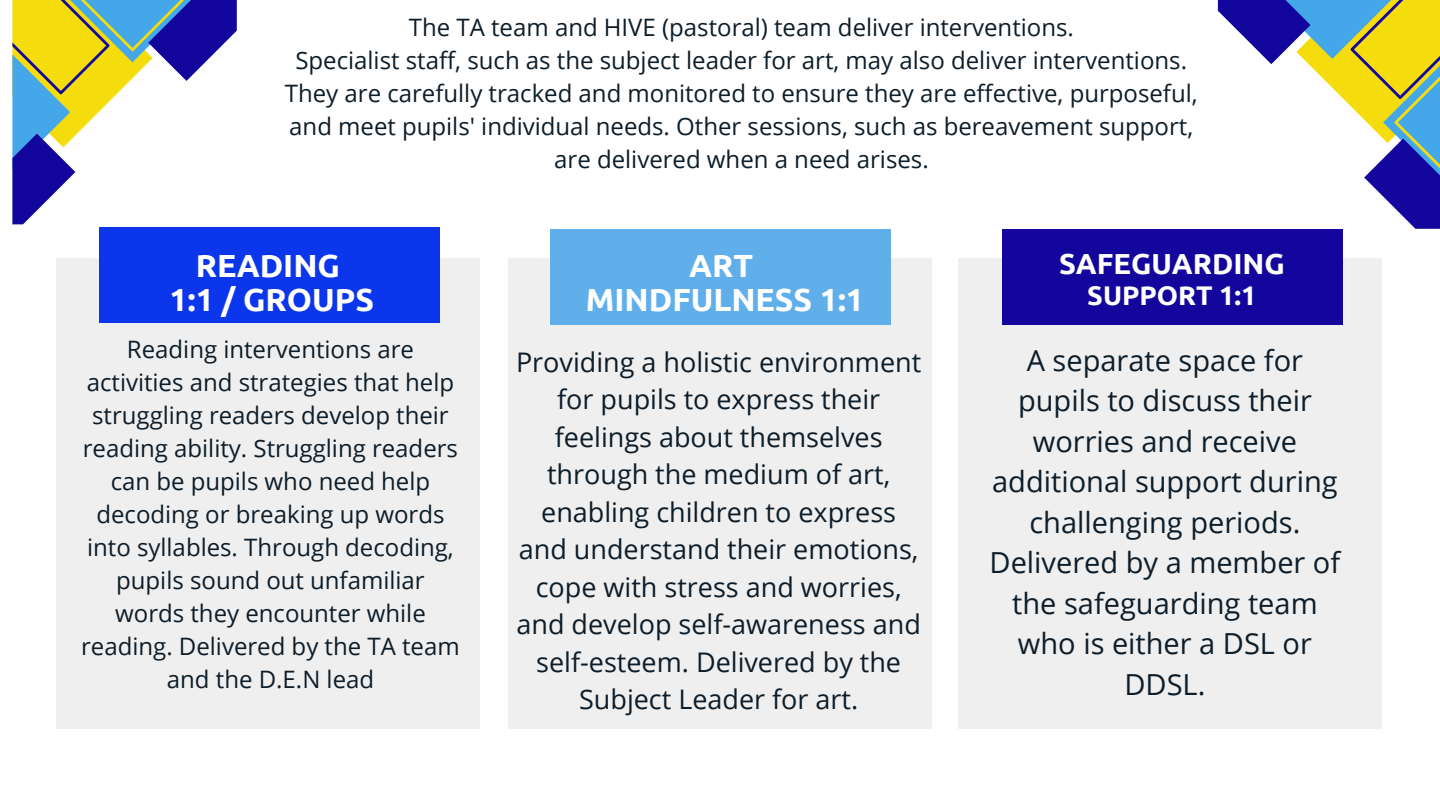
<style>
.page{position:relative;width:1440px;height:810px;background:#fff}
.page>*{position:absolute;margin:0;border:0;box-sizing:border-box;transform-origin:0 0}
.t1{font:700 32px/34.5px "Ubuntu";color:#fff;text-align:center}
.t2{font:29px/40.5px "Open Sans";color:#0d1d29;text-align:center}
.t3{font:700 29px "Ubuntu";color:#fff}
.t4{font:27px/37.5px "Open Sans";color:#0d1d29;text-align:center}
.t5{font:700 27px "Ubuntu";color:#fff}
.t6{font:24px/33px "Open Sans";color:#0d1d29;text-align:center}
</style>
<div class="page">
<div style="left:56px;top:259px;width:424px;height:470px;background:#efefef"></div>
<div style="left:99px;top:227px;width:341px;height:96px;background:#0c36eb"></div>
<div style="left:508px;top:259px;width:424px;height:470px;background:#efefef"></div>
<div style="left:550px;top:229px;width:340px;height:96px;background:#61afea"></div>
<div style="left:958px;top:259px;width:424px;height:470px;background:#efefef"></div>
<div style="left:1002px;top:229px;width:340px;height:96px;background:#12069c"></div>
<svg style="left:1218px;top:0;width:222px;height:229px"></svg>
<svg style="left:13px;top:0;width:224px;height:224px"></svg>
<h1 class="t6" style="left:409px;top:10px;width:667px">The TA team and HIVE (pastoral) team deliver interventions.</h1>
<h1 class="t6" style="left:295px;top:43px;width:893px">Specialist staff, such as the subject leader for art, may also deliver interventions.</h1>
<p class="t6" style="left:285px;top:76px;width:914px">They are carefully tracked and monitored to ensure they are effective, purposeful, and meet pupils' individual needs. Other sessions, such as bereavement support, are delivered when a need arises.</p>
<p class="t1" style="left:170px;top:248px;width:206px">READING<br>1:1 / GROUPS</p>
<p class="t1" style="left:586px;top:248px;width:280px">ART<br>MINDFULNESS 1:1</p>
<p class="t3" style="left:1059px;top:247px;width:227px">SAFEGUARDING</p>
<p class="t5" style="left:1087px;top:279px;width:171px">SUPPORT 1:1</p>
<p class="t6" style="left:81px;top:332px;width:380px">Reading interventions are activities and strategies that help struggling readers develop their reading ability. Struggling readers can be pupils who need help decoding or breaking up words into syllables. Through decoding, pupils sound out unfamiliar words they encounter while reading. Delivered by the TA team and the D.E.N lead</p>
<p class="t4" style="left:516px;top:343px;width:407px">Providing a holistic environment for pupils to express their feelings about themselves through the medium of art, enabling children to express and understand their emotions, cope with stress and worries, and develop self-awareness and self-esteem. Delivered by the<br>Subject Leader for art.</p>
<h1 class="t2" style="left:990px;top:339px;width:352px">A separate space for pupils to discuss their worries and receive additional support during challenging periods.<br>Delivered by a member of the safeguarding team who is either a DSL or<br>DDSL.</h1>
</div>
